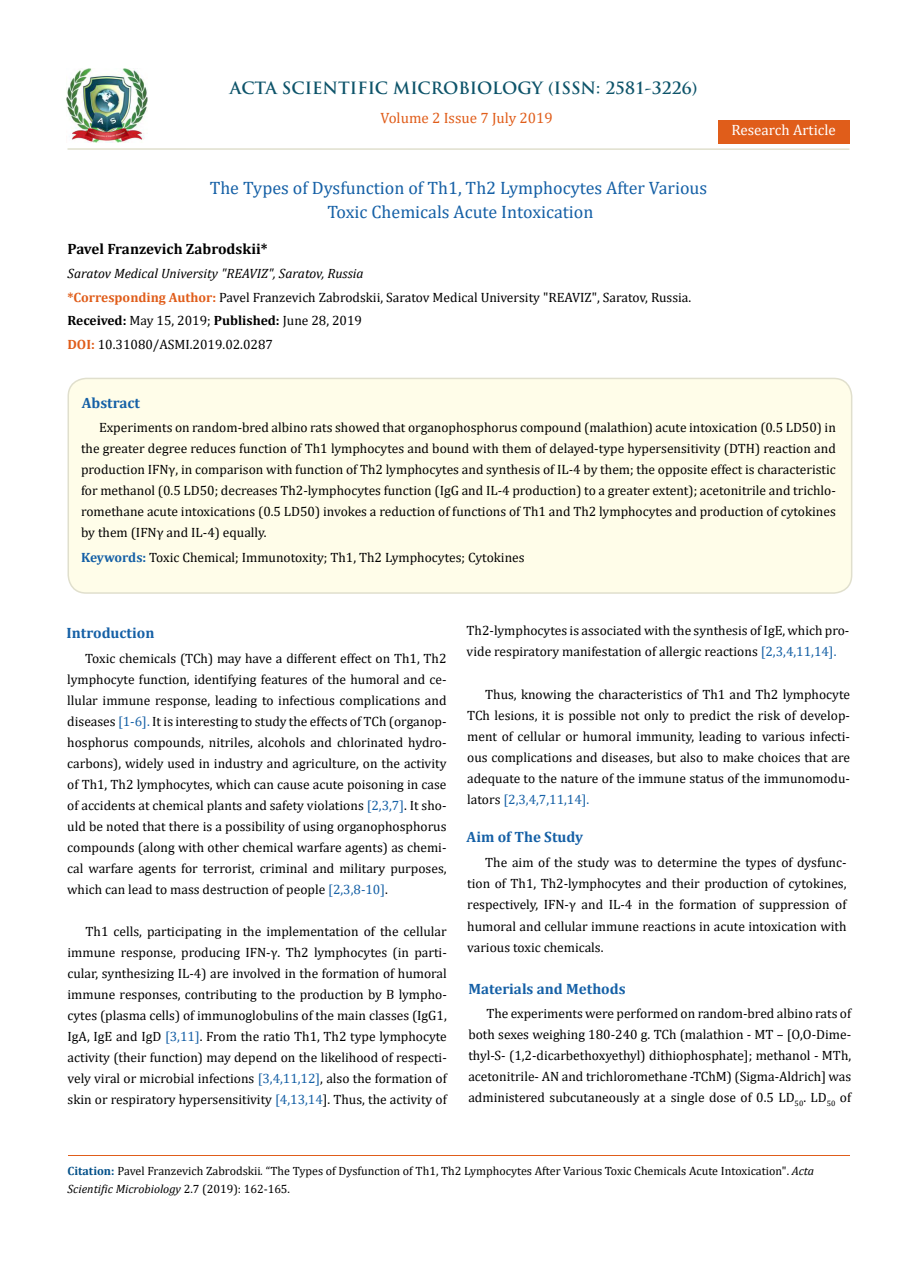
<style>
.page{position:relative;width:917px;height:1262px;background:#fff}
.page>*{position:absolute;margin:0;border:0;box-sizing:border-box;transform-origin:0 0}
.t1{font:18px/24px "Cambria";color:#1560a6;text-align:center}
.t2{font:700 16.5px "Trajan Pro";color:#0e546a}
.t3{font:700 15px "Cambria";color:#1560a6}
.t4{font:700 15px "Cambria";color:#000}
.t5{font:15px "Cambria";color:#e05d1a}
.t6{font:15px "Cambria";color:#fff}
.t7{font:13.5px/21px "Cambria";color:#000;text-align:justify}
.t8{font:12px/18px "Cambria";color:#000}
.s1{font-style:italic}
.s2{font-weight:700;color:#e05d1a}
.s3{font-weight:700}
.s4{font-weight:700;color:#1560a6}
.s5{color:#1560a6}
.s6{font-weight:700;color:#035089}
</style>
<div class="page">
<img style="left:67px;top:68px;width:80px;height:74px">
<div style="left:717px;top:120px;width:132px;height:23px;background:#e05d1a"></div>
<div style="left:68px;top:378px;width:783px;height:215px;background:#fffde9;border-radius:18px"></div>
<div style="left:67px;top:378px;width:785px;height:216px;border:2px solid #e0dfcd;border-radius:18px"></div>
<hr style="left:68px;top:1155px;width:781px;height:1px;background:#e05d1a">
<hr style="left:67px;top:148px;width:782px;height:2px;background:#e0dfcd">
<p class="t2" style="left:230px;top:77px;width:469px">ACTA SCIENTIFIC MICROBIOLOGY (ISSN: 2581-3226)</p>
<p class="t5" style="left:380px;top:109px;width:174px">Volume 2 Issue 7 July 2019</p>
<h1 class="t1" style="left:210px;top:175px;width:499px">The Types of Dysfunction of Th1, Th2 Lymphocytes After Various<br>Toxic Chemicals Acute Intoxication</h1>
<p class="t4" style="left:67px;top:238px;width:201px">Pavel Franzevich Zabrodskii*</p>
<p class="t7" style="left:67px;top:260px;width:625px;line-height:24.6px"><span class="s1">Saratov Medical University "REAVIZ", Saratov, Russia<br></span><span class="s2">*Corresponding Author:</span> Pavel Franzevich Zabrodskii, Saratov Medical University "REAVIZ", Saratov, Russia.</p>
<p class="t7" style="left:67px;top:310px;width:296px"><span class="s3">Received:</span> May 15, 2019; <span class="s3">Published:</span> June 28, 2019</p>
<p class="t7" style="left:67px;top:334px;width:207px"><span class="s2">DOI:</span> 10.31080/ASMI.2019.02.0287</p>
<p class="t3" style="left:82px;top:392px;width:60px">Abstract</p>
<p class="t6" style="left:731px;top:121px;width:106px">Research Article</p>
<p class="t7" style="left:81px;top:416px;width:756px;text-indent:18px">Experiments on random-bred albino rats showed that organophosphorus compound (malathion) acute intoxication (0.5 LD50) in the greater degree reduces function of Th1 lymphocytes and bound with them of delayed-type hypersensitivity (DTH) reaction and production IFNγ, in comparison with function of Th2 lymphocytes and synthesis of IL-4 by them; the opposite effect is characteristic for methanol (0.5 LD50; decreases Th2-lymphocytes function (IgG and IL-4 production) to a greater extent); acetonitrile and trichlo&shy;romethane acute intoxications (0.5 LD50) invokes a reduction of functions of Th1 and Th2 lymphocytes and production of cytokines by them (IFNγ and IL-4) equally.</p>
<p class="t7" style="left:81px;top:546px;width:445px"><span class="s4">Keywords:</span> Toxic Chemical; Immunotoxity; Th1, Th2 Lymphocytes; Cytokines</p>
<p class="t3" style="left:67px;top:622px;width:89px">Introduction</p>
<p class="t7" style="left:67px;top:648px;width:381px;text-indent:18px">Toxic chemicals (TCh) may have a different effect on Th1, Th2 lymphocyte function, identifying features of the humoral and ce&shy;llular immune response, leading to infectious complications and diseases <span class="s5">[1-6].</span> It is interesting to study the effects of TCh (organop&shy;hosphorus compounds, nitriles, alcohols and chlorinated hydro&shy;carbons), widely used in industry and agriculture, on the activity of Th1, Th2 lymphocytes, which can cause acute poisoning in case of accidents at chemical plants and safety violations <span class="s5">[2,3,7]</span>. It sho&shy;uld be noted that there is a possibility of using organophosphorus compounds (along with other chemical warfare agents) as chemi&shy;cal warfare agents for terrorist, criminal and military purposes, which can lead to mass destruction of people <span class="s5">[2,3,8-10]</span>.</p>
<p class="t7" style="left:68px;top:921px;width:381px;text-indent:18px">Th1 cells, participating in the implementation of the cellular immune response, producing IFN-γ. Th2 lymphocytes (in parti&shy;cular, synthesizing IL-4) are involved in the formation of humoral immune responses, contributing to the production by B lympho&shy;cytes (plasma cells) of immunoglobulins of the main classes (IgG1, IgA, IgE and IgD <span class="s5">[3,11]</span>. From the ratio Th1, Th2 type lymphocyte activity (their function) may depend on the likelihood of respecti&shy;vely viral or microbial infections <span class="s5">[3,4,11,12]</span>, also the formation of skin or respiratory hypersensitivity <span class="s5">[4,13,14</span>]. Thus, the activity of</p>
<p class="t7" style="left:466px;top:619px;width:384px">Th2-lymphocytes is associated with the synthesis of IgE, which pro&shy;vide respiratory manifestation of allergic reactions <span class="s5">[2,3,4,11,14].</span></p>
<p class="t7" style="left:467px;top:683px;width:384px;text-indent:18px">Thus, knowing the characteristics of Th1 and Th2 lymphocyte TCh lesions, it is possible not only to predict the risk of develop&shy;ment of cellular or humoral immunity, leading to various infecti&shy;ous complications and diseases, but also to make choices that are adequate to the nature of the immune status of the immunomodu&shy;lators <span class="s5">[2,3,4,7,11,14].</span></p>
<p class="t3" style="left:466px;top:826px;width:118px">Aim of The Study</p>
<p class="t7" style="left:467px;top:852px;width:381px;text-indent:18px">The aim of the study was to determine the types of dysfunc&shy;tion of Th1, Th2-lymphocytes and their production of cytokines, respectively, IFN-γ and IL-4 in the formation of suppression of humoral and cellular immune reactions in acute intoxication with various toxic chemicals.</p>
<p class="t3" style="left:468px;top:978px;width:159px">Materials and Methods</p>
<p class="t7" style="left:468px;top:1002px;width:384px;text-indent:18px">The experiments were performed on random-bred albino rats of both sexes weighing 180-240 g. TCh (malathion - MT – [O,O-Dime&shy;thyl-S- (1,2-dicarbethoxyethyl) dithiophosphate]; methanol - MTh, acetonitrile- AN and trichloromethane -TChM) (Sigma-Aldrich] was administered subcutaneously at a single dose of 0.5 LD<sub>50</sub>. LD<sub>50</sub> of</p>
<p class="t8" style="left:68px;top:1161px;width:748px"><span class="s6">Citation:</span> Pavel Franzevich Zabrodskii<span class="s1">.</span> “The Types of Dysfunction of Th1, Th2 Lymphocytes After Various Toxic Chemicals Acute Intoxication". <span class="s1">Acta<br>Scientific Microbiology</span> 2.7 (2019): 162-165.</p>
</div>
